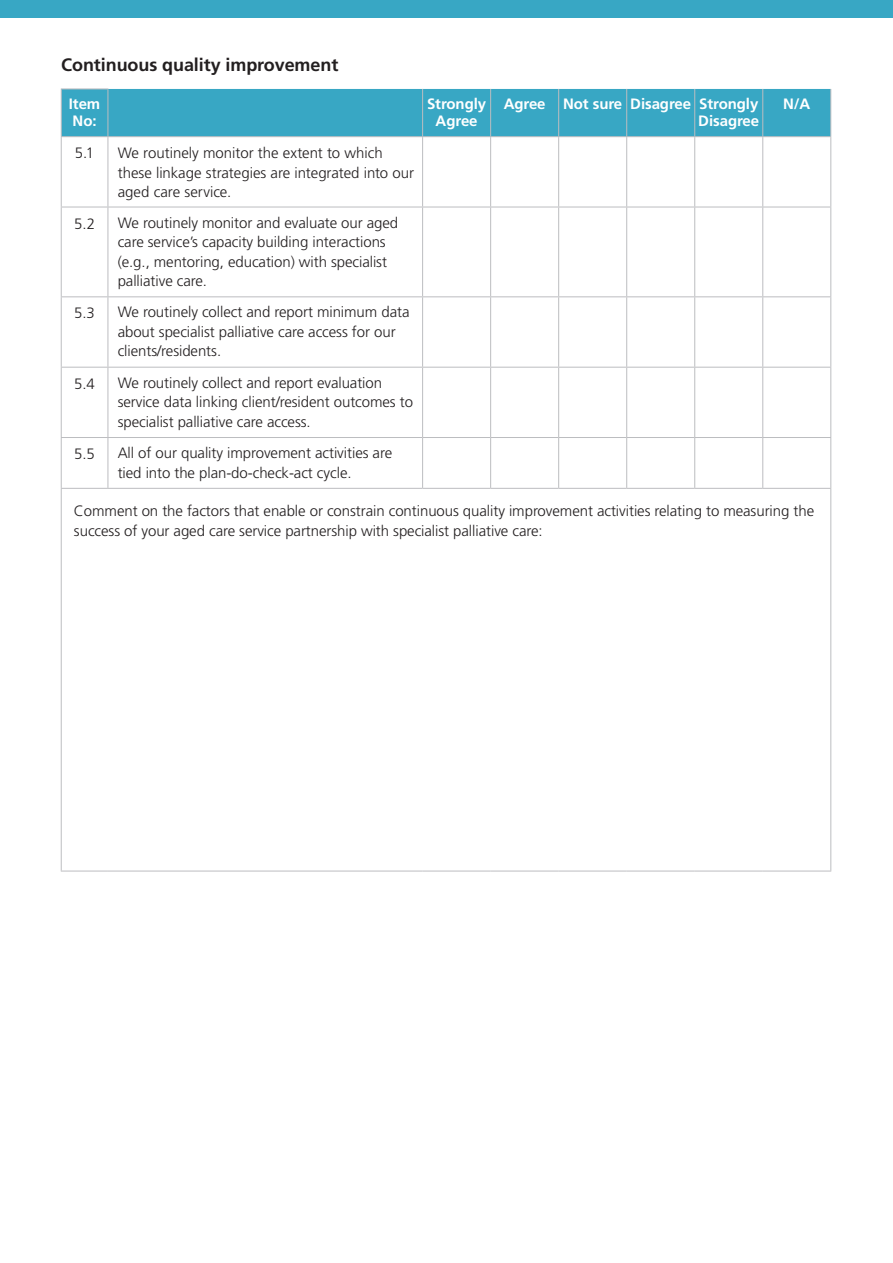
<style>
.page{position:relative;width:893px;height:1263px;background:#fff}
.page>*{position:absolute;margin:0;border:0;box-sizing:border-box;transform-origin:0 0}
.t1{font:700 18px "Frutiger";letter-spacing:-.005em;color:#231f20}
.t2{font:300 15px/19.5px "Frutiger";letter-spacing:-.005em;color:#231f20}
.t3{font:700 15px/16.5px "Frutiger";letter-spacing:-.005em;color:#fff}
</style>
<div class="page">
<div style="left:0;top:0;width:893px;height:17px;background:#38a7c4"></div>
<div style="left:62px;top:89px;width:768px;height:47px;background:#38a7c4"></div>
<hr style="left:61px;top:88px;width:47px;height:1px;background:#bcbdc0">
<hr style="left:61px;top:89px;width:1px;height:47px;background:#bcbdc0">
<hr style="left:107px;top:89px;width:1px;height:47px;background:#bcbdc0">
<hr style="left:422px;top:89px;width:1px;height:47px;background:#bcbdc0">
<hr style="left:490px;top:89px;width:1px;height:47px;background:#bcbdc0">
<hr style="left:558px;top:89px;width:1px;height:47px;background:#bcbdc0">
<hr style="left:626px;top:89px;width:1px;height:47px;background:#bcbdc0">
<hr style="left:694px;top:89px;width:1px;height:47px;background:#bcbdc0">
<hr style="left:762px;top:89px;width:1px;height:47px;background:#bcbdc0">
<hr style="left:830px;top:89px;width:1px;height:47px;background:#bcbdc0">
<hr style="left:61px;top:136px;width:47px;height:1px;background:#bcbdc0">
<hr style="left:61px;top:137px;width:1px;height:70px;background:#bcbdc0">
<hr style="left:108px;top:136px;width:315px;height:1px;background:#bcbdc0">
<hr style="left:107px;top:137px;width:1px;height:70px;background:#bcbdc0">
<hr style="left:423px;top:136px;width:68px;height:1px;background:#bcbdc0">
<hr style="left:422px;top:137px;width:1px;height:70px;background:#bcbdc0">
<hr style="left:491px;top:136px;width:68px;height:1px;background:#bcbdc0">
<hr style="left:490px;top:137px;width:1px;height:70px;background:#bcbdc0">
<hr style="left:559px;top:136px;width:68px;height:1px;background:#bcbdc0">
<hr style="left:558px;top:137px;width:1px;height:70px;background:#bcbdc0">
<hr style="left:627px;top:136px;width:68px;height:1px;background:#bcbdc0">
<hr style="left:626px;top:137px;width:1px;height:70px;background:#bcbdc0">
<hr style="left:695px;top:136px;width:68px;height:1px;background:#bcbdc0">
<hr style="left:694px;top:137px;width:1px;height:70px;background:#bcbdc0">
<hr style="left:763px;top:136px;width:68px;height:1px;background:#bcbdc0">
<hr style="left:762px;top:137px;width:1px;height:70px;background:#bcbdc0">
<hr style="left:830px;top:137px;width:1px;height:70px;background:#bcbdc0">
<hr style="left:61px;top:207px;width:1px;height:89px;background:#bcbdc0">
<hr style="left:107px;top:207px;width:1px;height:89px;background:#bcbdc0">
<hr style="left:422px;top:207px;width:1px;height:89px;background:#bcbdc0">
<hr style="left:490px;top:207px;width:1px;height:89px;background:#bcbdc0">
<hr style="left:558px;top:207px;width:1px;height:89px;background:#bcbdc0">
<hr style="left:626px;top:207px;width:1px;height:89px;background:#bcbdc0">
<hr style="left:694px;top:207px;width:1px;height:89px;background:#bcbdc0">
<hr style="left:762px;top:207px;width:1px;height:89px;background:#bcbdc0">
<hr style="left:830px;top:207px;width:1px;height:89px;background:#bcbdc0">
<hr style="left:61px;top:297px;width:1px;height:70px;background:#bcbdc0">
<hr style="left:107px;top:297px;width:1px;height:70px;background:#bcbdc0">
<hr style="left:422px;top:297px;width:1px;height:70px;background:#bcbdc0">
<hr style="left:490px;top:297px;width:1px;height:70px;background:#bcbdc0">
<hr style="left:558px;top:297px;width:1px;height:70px;background:#bcbdc0">
<hr style="left:626px;top:297px;width:1px;height:70px;background:#bcbdc0">
<hr style="left:694px;top:297px;width:1px;height:70px;background:#bcbdc0">
<hr style="left:762px;top:297px;width:1px;height:70px;background:#bcbdc0">
<hr style="left:830px;top:297px;width:1px;height:70px;background:#bcbdc0">
<hr style="left:61px;top:368px;width:1px;height:69px;background:#bcbdc0">
<hr style="left:107px;top:368px;width:1px;height:69px;background:#bcbdc0">
<hr style="left:422px;top:368px;width:1px;height:69px;background:#bcbdc0">
<hr style="left:490px;top:368px;width:1px;height:69px;background:#bcbdc0">
<hr style="left:558px;top:368px;width:1px;height:69px;background:#bcbdc0">
<hr style="left:626px;top:368px;width:1px;height:69px;background:#bcbdc0">
<hr style="left:694px;top:368px;width:1px;height:69px;background:#bcbdc0">
<hr style="left:762px;top:368px;width:1px;height:69px;background:#bcbdc0">
<hr style="left:830px;top:368px;width:1px;height:69px;background:#bcbdc0">
<hr style="left:61px;top:438px;width:1px;height:50px;background:#bcbdc0">
<hr style="left:107px;top:438px;width:1px;height:50px;background:#bcbdc0">
<hr style="left:422px;top:438px;width:1px;height:50px;background:#bcbdc0">
<hr style="left:490px;top:438px;width:1px;height:50px;background:#bcbdc0">
<hr style="left:558px;top:438px;width:1px;height:50px;background:#bcbdc0">
<hr style="left:626px;top:438px;width:1px;height:50px;background:#bcbdc0">
<hr style="left:694px;top:438px;width:1px;height:50px;background:#bcbdc0">
<hr style="left:762px;top:438px;width:1px;height:50px;background:#bcbdc0">
<hr style="left:830px;top:438px;width:1px;height:50px;background:#bcbdc0">
<hr style="left:61px;top:489px;width:1px;height:381px;background:#bcbdc0">
<hr style="left:830px;top:489px;width:1px;height:381px;background:#bcbdc0">
<hr style="left:61px;top:207px;width:47px;height:1px;background:#bcbdc0">
<hr style="left:108px;top:207px;width:315px;height:1px;background:#bcbdc0">
<hr style="left:423px;top:207px;width:68px;height:1px;background:#bcbdc0">
<hr style="left:61px;top:296px;width:47px;height:1px;background:#bcbdc0">
<hr style="left:108px;top:296px;width:315px;height:1px;background:#bcbdc0">
<hr style="left:423px;top:296px;width:68px;height:1px;background:#bcbdc0">
<hr style="left:61px;top:367px;width:47px;height:1px;background:#bcbdc0">
<hr style="left:108px;top:367px;width:315px;height:1px;background:#bcbdc0">
<hr style="left:423px;top:367px;width:68px;height:1px;background:#bcbdc0">
<hr style="left:423px;top:437px;width:68px;height:1px;background:#bcbdc0">
<hr style="left:423px;top:488px;width:68px;height:1px;background:#bcbdc0">
<hr style="left:491px;top:207px;width:68px;height:1px;background:#bcbdc0">
<hr style="left:491px;top:296px;width:68px;height:1px;background:#bcbdc0">
<hr style="left:491px;top:367px;width:68px;height:1px;background:#bcbdc0">
<hr style="left:491px;top:437px;width:68px;height:1px;background:#bcbdc0">
<hr style="left:491px;top:488px;width:68px;height:1px;background:#bcbdc0">
<hr style="left:559px;top:207px;width:68px;height:1px;background:#bcbdc0">
<hr style="left:627px;top:207px;width:68px;height:1px;background:#bcbdc0">
<hr style="left:559px;top:296px;width:68px;height:1px;background:#bcbdc0">
<hr style="left:627px;top:296px;width:68px;height:1px;background:#bcbdc0">
<hr style="left:559px;top:367px;width:68px;height:1px;background:#bcbdc0">
<hr style="left:627px;top:367px;width:68px;height:1px;background:#bcbdc0">
<hr style="left:559px;top:437px;width:68px;height:1px;background:#bcbdc0">
<hr style="left:627px;top:437px;width:68px;height:1px;background:#bcbdc0">
<hr style="left:559px;top:488px;width:68px;height:1px;background:#bcbdc0">
<hr style="left:627px;top:488px;width:68px;height:1px;background:#bcbdc0">
<hr style="left:695px;top:207px;width:68px;height:1px;background:#bcbdc0">
<hr style="left:695px;top:296px;width:68px;height:1px;background:#bcbdc0">
<hr style="left:695px;top:367px;width:68px;height:1px;background:#bcbdc0">
<hr style="left:695px;top:437px;width:68px;height:1px;background:#bcbdc0">
<hr style="left:695px;top:488px;width:68px;height:1px;background:#bcbdc0">
<hr style="left:763px;top:207px;width:68px;height:1px;background:#bcbdc0">
<hr style="left:763px;top:296px;width:68px;height:1px;background:#bcbdc0">
<hr style="left:763px;top:367px;width:68px;height:1px;background:#bcbdc0">
<hr style="left:763px;top:437px;width:68px;height:1px;background:#bcbdc0">
<hr style="left:763px;top:488px;width:68px;height:1px;background:#bcbdc0">
<hr style="left:61px;top:437px;width:47px;height:1px;background:#bcbdc0">
<hr style="left:108px;top:437px;width:315px;height:1px;background:#bcbdc0">
<hr style="left:61px;top:488px;width:47px;height:1px;background:#bcbdc0">
<hr style="left:108px;top:488px;width:315px;height:1px;background:#bcbdc0">
<hr style="left:61px;top:870px;width:47px;height:1px;background:#bcbdc0">
<hr style="left:108px;top:870px;width:315px;height:1px;background:#bcbdc0">
<hr style="left:423px;top:870px;width:68px;height:1px;background:#bcbdc0">
<hr style="left:491px;top:870px;width:68px;height:1px;background:#bcbdc0">
<hr style="left:559px;top:870px;width:68px;height:1px;background:#bcbdc0">
<hr style="left:627px;top:870px;width:68px;height:1px;background:#bcbdc0">
<hr style="left:695px;top:870px;width:68px;height:1px;background:#bcbdc0">
<hr style="left:763px;top:870px;width:68px;height:1px;background:#bcbdc0">
<p class="t1" style="left:61px;top:54px;width:279px">Continuous quality improvement</p>
<p class="t3" style="left:69px;top:96px;width:33px">Item<br>No:</p>
<p class="t3" style="left:427px;top:96px;width:61px;text-align:center">Strongly<br>Agree</p>
<p class="t3" style="left:504px;top:96px;width:257px;text-align:right">Agree Not sure Disagree Strongly<br>Disagree</p>
<p class="t3" style="left:783px;top:96px;width:29px">N/A</p>
<p class="t2" style="left:75px;top:143px;width:21px">5.1</p>
<p class="t2" style="left:118px;top:143px;width:298px">We routinely monitor the extent to which these linkage strategies are integrated into our aged care service.</p>
<p class="t2" style="left:74px;top:214px;width:22px">5.2</p>
<p class="t2" style="left:118px;top:213px;width:282px">We routinely monitor and evaluate our aged care service’s capacity building interactions (e.g., mentoring, education) with specialist palliative care.</p>
<p class="t2" style="left:74px;top:303px;width:22px">5.3</p>
<p class="t2" style="left:118px;top:302px;width:293px">We routinely collect and report minimum data about specialist palliative care access for our clients/residents.</p>
<p class="t2" style="left:74px;top:374px;width:22px">5.4</p>
<p class="t2" style="left:118px;top:373px;width:297px">We routinely collect and report evaluation service data linking client/resident outcomes to specialist palliative care access.</p>
<p class="t2" style="left:74px;top:444px;width:22px">5.5</p>
<p class="t2" style="left:118px;top:443px;width:276px">All of our quality improvement activities are tied into the plan-do-check-act cycle.</p>
<p class="t2" style="left:74px;top:501px;width:742px">Comment on the factors that enable or constrain continuous quality improvement activities relating to measuring the success of your aged care service partnership with specialist palliative care:</p>
</div>
